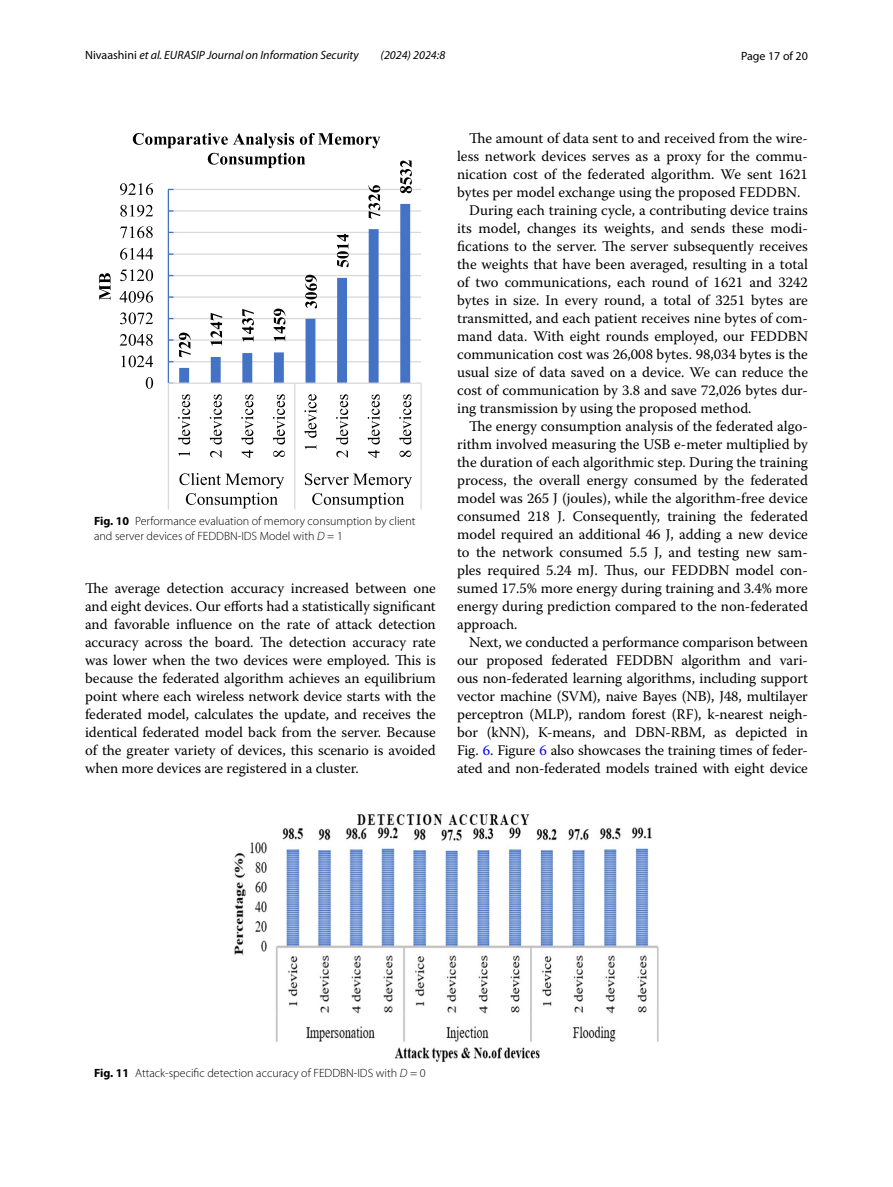
<style>
.page{position:relative;width:893px;height:1187px;background:#fff}
.page>*{position:absolute;margin:0;border:0;box-sizing:border-box;transform-origin:0 0}
.t1{font:14.7px/18px "Warnock Pro";color:#000;text-align:justify}
.t2{font:300 12px/15px "Myriad Pro";color:#000}
.t3{font:italic 12px "Myriad Pro";color:#000}
.t4{font:12px "Myriad Pro";color:#000}
.s1{font-style:normal}
.s2{font-weight:700}
.s3{font-style:italic}
.s4{color:#00f}
</style>
<div class="page">
<hr style="left:168px;top:361px;width:253px;height:1px;background:#d9d9d9">
<hr style="left:168px;top:339px;width:253px;height:1px;background:#d9d9d9">
<hr style="left:168px;top:318px;width:253px;height:1px;background:#d9d9d9">
<hr style="left:168px;top:296px;width:253px;height:2px;background:#d9d9d9">
<hr style="left:168px;top:275px;width:253px;height:1px;background:#d9d9d9">
<hr style="left:168px;top:253px;width:253px;height:2px;background:#d9d9d9">
<hr style="left:168px;top:232px;width:253px;height:1px;background:#d9d9d9">
<hr style="left:168px;top:210px;width:253px;height:1px;background:#d9d9d9">
<hr style="left:168px;top:189px;width:253px;height:1px;background:#d9d9d9">
<hr style="left:168px;top:382px;width:253px;height:2px;background:#d9d9d9">
<hr style="left:168px;top:383px;width:1px;height:76px;background:#d9d9d9">
<hr style="left:294px;top:383px;width:1px;height:76px;background:#d9d9d9">
<hr style="left:420px;top:383px;width:2px;height:76px;background:#d9d9d9">
<hr style="left:168px;top:459px;width:1px;height:50px;background:#d9d9d9">
<hr style="left:294px;top:459px;width:1px;height:50px;background:#d9d9d9">
<hr style="left:420px;top:459px;width:2px;height:50px;background:#d9d9d9">
<svg style="left:179px;top:473px;width:105px;height:35px"></svg>
<svg style="left:305px;top:473px;width:107px;height:35px"></svg>
<svg style="left:99px;top:273px;width:12px;height:27px"></svg>
<svg style="left:120px;top:133px;width:292px;height:325px"></svg>
<img style="left:234px;top:814px;width:425px;height:247px">
<p class="t3" style="left:85px;top:48px;width:275px"><span class="s1">Nivaashini</span> et al. EURASIP Journal on Information Security</p>
<p class="t3" style="left:381px;top:48px;width:66px">(2024) 2024:8</p>
<p class="t4" style="left:741px;top:48px;width:68px">Page 17 of 20</p>
<p class="t2" style="left:94px;top:513px;width:323px"><span class="s2">Fig. 10</span> Performance evaluation of memory consumption by client and server devices of FEDDBN-IDS Model with <span class="s3">D</span> = 1</p>
<p class="t1" style="left:85px;top:578px;width:352px">The average detection accuracy increased between one and eight devices. Our efforts had a statistically significant and favorable influence on the rate of attack detection accuracy across the board. The detection accuracy rate was lower when the two devices were employed. This is because the federated algorithm achieves an equilibrium point where each wireless network device starts with the federated model, calculates the update, and receives the identical federated model back from the server. Because of the greater variety of devices, this scenario is avoided when more devices are registered in a cluster.</p>
<p class="t1" style="left:469px;top:128px;width:340px">The amount of data sent to and received from the wire-</p>
<p class="t1" style="left:457px;top:146px;width:352px">less network devices serves as a proxy for the commu-</p>
<p class="t1" style="left:457px;top:164px;width:352px">nication cost of the federated algorithm. We sent 1621</p>
<p class="t1" style="left:457px;top:182px;width:345px">bytes per model exchange using the proposed FEDDBN.</p>
<p class="t1" style="left:469px;top:200px;width:340px">During each training cycle, a contributing device trains</p>
<p class="t1" style="left:457px;top:218px;width:352px">its model, changes its weights, and sends these modi-</p>
<p class="t1" style="left:457px;top:236px;width:352px">fications to the server. The server subsequently receives</p>
<p class="t1" style="left:457px;top:254px;width:352px">the weights that have been averaged, resulting in a total</p>
<p class="t1" style="left:457px;top:272px;width:352px">of two communications, each round of 1621 and 3242</p>
<p class="t1" style="left:457px;top:290px;width:352px">bytes in size. In every round, a total of 3251 bytes are</p>
<p class="t1" style="left:457px;top:308px;width:352px">transmitted, and each patient receives nine bytes of com-</p>
<p class="t1" style="left:457px;top:326px;width:352px">mand data. With eight rounds employed, our FEDDBN</p>
<p class="t1" style="left:457px;top:344px;width:352px">communication cost was 26,008 bytes. 98,034 bytes is the</p>
<p class="t1" style="left:457px;top:362px;width:352px">usual size of data saved on a device. We can reduce the</p>
<p class="t1" style="left:457px;top:380px;width:352px">cost of communication by 3.8 and save 72,026 bytes dur-</p>
<p class="t1" style="left:457px;top:398px;width:296px">ing transmission by using the proposed method.</p>
<p class="t1" style="left:469px;top:416px;width:340px">The energy consumption analysis of the federated algo-</p>
<p class="t1" style="left:457px;top:434px;width:352px">rithm involved measuring the USB e-meter multiplied by</p>
<p class="t1" style="left:457px;top:452px;width:352px">the duration of each algorithmic step. During the training</p>
<p class="t1" style="left:457px;top:470px;width:352px">process, the overall energy consumed by the federated</p>
<p class="t1" style="left:457px;top:488px;width:352px">model was 265 J (joules), while the algorithm-free device</p>
<p class="t1" style="left:457px;top:506px;width:352px">consumed 218 J. Consequently, training the federated</p>
<p class="t1" style="left:457px;top:524px;width:352px">model required an additional 46 J, adding a new device</p>
<p class="t1" style="left:457px;top:542px;width:352px">to the network consumed 5.5 J, and testing new sam-</p>
<p class="t1" style="left:457px;top:560px;width:352px">ples required 5.24 mJ. Thus, our FEDDBN model con-</p>
<p class="t1" style="left:457px;top:578px;width:352px">sumed 17.5% more energy during training and 3.4% more</p>
<p class="t1" style="left:457px;top:596px;width:352px">energy during prediction compared to the non-federated</p>
<p class="t1" style="left:457px;top:614px;width:62px">approach.</p>
<p class="t1" style="left:469px;top:632px;width:340px">Next, we conducted a performance comparison between</p>
<p class="t1" style="left:457px;top:650px;width:352px">our proposed federated FEDDBN algorithm and vari-</p>
<p class="t1" style="left:457px;top:668px;width:352px">ous non-federated learning algorithms, including support</p>
<p class="t1" style="left:457px;top:686px;width:352px">vector machine (SVM), naive Bayes (NB), J48, multilayer</p>
<p class="t1" style="left:457px;top:704px;width:352px">perceptron (MLP), random forest (RF), k-nearest neigh-</p>
<p class="t1" style="left:457px;top:722px;width:352px">bor (kNN), K-means, and DBN-RBM, as depicted in</p>
<p class="t1" style="left:457px;top:740px;width:352px">Fig. <span class="s4">6</span>. Figure <span class="s4">6</span> also showcases the training times of feder-</p>
<p class="t1" style="left:457px;top:758px;width:352px">ated and non-federated models trained with eight device</p>
<p class="t2" style="left:94px;top:1065px;width:333px"><span class="s2">Fig. 11</span> Attack-specific detection accuracy of FEDDBN-IDS with <span class="s3">D</span> = 0</p>
</div>
